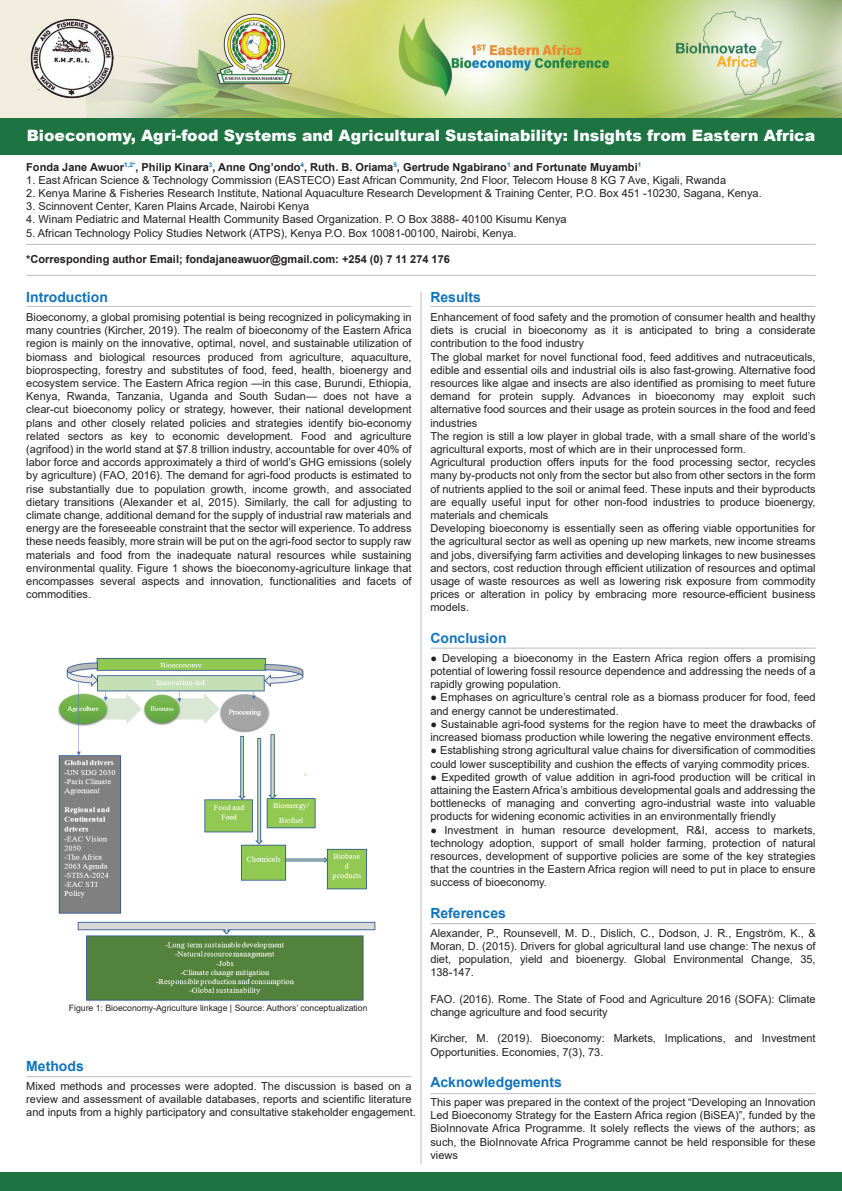
<style>
.page{position:relative;width:842px;height:1191px;background:#fff}
.page>*{position:absolute;margin:0;border:0;box-sizing:border-box;transform-origin:0 0}
.t1{font:900 15.7px "Arial";color:#fff}
.t2{font:700 14px "Arial";color:#1074bc}
.t3{font:11px/13.2px "Arial";color:#231f20}
.t4{font:700 11px "Arial";color:#231f20}
.t5{font:8.7px "Arial";color:#231f20}
</style>
<div class="page">
<div style="left:0;top:117px;width:842px;height:38px;background:#1e7343"></div>
<div style="left:0;top:0;width:842px;height:117px;background:#f1edde"></div>
<img style="left:86px;top:0;width:756px;height:117px">
<img style="left:30px;top:18px;width:83px;height:81px">
<hr style="left:26px;top:275px;width:790px;height:1px;background:#bcbdc0">
<hr style="left:26px;top:244px;width:790px;height:1px;background:#bcbdc0">
<img style="left:58px;top:658px;width:318px;height:343px">
<div style="left:0;top:1172px;width:842px;height:19px;background:#1e7343"></div>
<hr style="left:27px;top:306px;width:385px;height:1px;background:#bcbdc0">
<hr style="left:431px;top:306px;width:384px;height:1px;background:#bcbdc0">
<hr style="left:27px;top:1076px;width:385px;height:1px;background:#bcbdc0">
<hr style="left:431px;top:1093px;width:384px;height:1px;background:#bcbdc0">
<hr style="left:431px;top:923px;width:384px;height:1px;background:#bcbdc0">
<hr style="left:431px;top:648px;width:384px;height:1px;background:#bcbdc0">
<hr style="left:421px;top:292px;width:1px;height:872px;background:#bcbdc0">
<h1 class="t1" style="left:27px;top:124px;width:790px">Bioeconomy, Agri-food Systems and Agricultural Sustainability: Insights from Eastern Africa</h1>
<p class="t4" style="left:26px;top:159px;width:616px">Fonda Jane Awuor<sup>1,2*</sup>, Philip Kinara<sup>3</sup>, Anne Ong’ondo<sup>4</sup>, Ruth. B. Oriama<sup>5</sup>, Gertrude Ngabirano<sup>1</sup> and Fortunate Muyambi<sup>1</sup></p>
<p class="t3" style="left:26px;top:173px;width:701px">1. East African Science &amp; Technology Commission (EASTECO) East African Community, 2nd Floor, Telecom House 8 KG 7 Ave, Kigali, Rwanda</p>
<p class="t3" style="left:26px;top:186px;width:737px">2. Kenya Marine &amp; Fisheries Research Institute, National Aquaculture Research Development &amp; Training Center, P.O. Box 451 -10230, Sagana, Kenya.</p>
<p class="t3" style="left:26px;top:200px;width:285px">3. Scinnovent Center, Karen Plains Arcade, Nairobi Kenya</p>
<p class="t3" style="left:26px;top:213px;width:542px">4. Winam Pediatric and Maternal Health Community Based Organization. P. O Box 3888- 40100 Kisumu Kenya</p>
<p class="t3" style="left:26px;top:226px;width:492px">5. African Technology Policy Studies Network (ATPS), Kenya P.O. Box 10081-00100, Nairobi, Kenya.</p>
<p class="t4" style="left:26px;top:251px;width:425px">*Corresponding author Email; fondajaneawuor@gmail.com: +254 (0) 7 11 274 176</p>
<p class="t2" style="left:26px;top:287px;width:83px">Introduction</p>
<p class="t3" style="left:26px;top:310px;width:387px;text-align:justify">Bioeconomy, a global promising potential is being recognized in policymaking in many countries (Kircher, 2019). The realm of bioeconomy of the Eastern Africa region is mainly on the innovative, optimal, novel, and sustainable utilization of biomass and biological resources produced from agriculture, aquaculture, bioprospecting, forestry and substitutes of food, feed, health, bioenergy and ecosystem service. The Eastern Africa region —in this case, Burundi, Ethiopia, Kenya, Rwanda, Tanzania, Uganda and South Sudan— does not have a clear-cut bioeconomy policy or strategy, however, their national development plans and other closely related policies and strategies identify bio-economy related sectors as key to economic development. Food and agriculture (agrifood) in the world stand at $7.8 trillion industry, accountable for over 40% of labor force and accords approximately a third of world’s GHG emissions (solely by agriculture) (FAO, 2016). The demand for agri-food products is estimated to rise substantially due to population growth, income growth, and associated dietary transitions (Alexander et al, 2015). Similarly, the call for adjusting to climate change, additional demand for the supply of industrial raw materials and energy are the foreseeable constraint that the sector will experience. To address these needs feasibly, more strain will be put on the agri-food sector to supply raw materials and food from the inadequate natural resources while sustaining environmental quality. Figure 1 shows the bioeconomy-agriculture linkage that encompasses several aspects and innovation, functionalities and facets of commodities.</p>
<p class="t5" style="left:69px;top:1002px;width:300px">Figure 1: Bioeconomy-Agriculture linkage | Source: Authors’ conceptualization</p>
<p class="t2" style="left:26px;top:1056px;width:59px">Methods</p>
<p class="t3" style="left:26px;top:1079px;width:391px">Mixed methods and processes were adopted. The discussion is based on a review and assessment of available databases, reports and scientific literature and inputs from a highly participatory and consultative stakeholder engagement.</p>
<p class="t2" style="left:430px;top:287px;width:52px">Results</p>
<p class="t3" style="left:430px;top:310px;width:387px">Enhancement of food safety and the promotion of consumer health and healthy diets is crucial in bioeconomy as it is anticipated to bring a considerate contribution to the food industry<br>The global market for novel functional food, feed additives and nutraceuticals, edible and essential oils and industrial oils is also fast-growing. Alternative food resources like algae and insects are also identified as promising to meet future demand for protein supply. Advances in bioeconomy may exploit such alternative food sources and their usage as protein sources in the food and feed industries<br>The region is still a low player in global trade, with a small share of the world’s agricultural exports, most of which are in their unprocessed form.<br>Agricultural production offers inputs for the food processing sector, recycles many by-products not only from the sector but also from other sectors in the form of nutrients applied to the soil or animal feed. These inputs and their byproducts are equally useful input for other non-food industries to produce bioenergy, materials and chemicals<br>Developing bioeconomy is essentially seen as offering viable opportunities for the agricultural sector as well as opening up new markets, new income streams and jobs, diversifying farm activities and developing linkages to new businesses and sectors, cost reduction through efficient utilization of resources and optimal usage of waste resources as well as lowering risk exposure from commodity prices or alteration in policy by embracing more resource-efficient business models.</p>
<p class="t2" style="left:430px;top:628px;width:78px">Conclusion</p>
<p class="t3" style="left:430px;top:651px;width:387px;text-align:justify">● Developing a bioeconomy in the Eastern Africa region offers a promising potential of lowering fossil resource dependence and addressing the needs of a rapidly growing population.</p>
<p class="t3" style="left:430px;top:691px;width:387px">● Emphases on agriculture’s central role as a biomass producer for food, feed and energy cannot be underestimated.</p>
<p class="t3" style="left:430px;top:717px;width:387px">● Sustainable agri-food systems for the region have to meet the drawbacks of increased biomass production while lowering the negative environment effects.</p>
<p class="t3" style="left:430px;top:743px;width:387px">● Establishing strong agricultural value chains for diversification of commodities could lower susceptibility and cushion the effects of varying commodity prices.</p>
<p class="t3" style="left:430px;top:770px;width:387px;text-align:justify">● Expedited growth of value addition in agri-food production will be critical in attaining the Eastern Africa’s ambitious developmental goals and addressing the bottlenecks of managing and converting agro-industrial waste into valuable products for widening economic activities in an environmentally friendly</p>
<p class="t3" style="left:430px;top:823px;width:387px;text-align:justify">● Investment in human resource development, R&amp;I, access to markets, technology adoption, support of small holder farming, protection of natural resources, development of supportive policies are some of the key strategies that the countries in the Eastern Africa region will need to put in place to ensure success of bioeconomy.</p>
<p class="t2" style="left:430px;top:902px;width:77px">References</p>
<p class="t3" style="left:430px;top:926px;width:387px;text-align:justify">Alexander, P., Rounsevell, M. D., Dislich, C., Dodson, J. R., Engström, K., &amp; Moran, D. (2015). Drivers for global agricultural land use change: The nexus of diet, population, yield and bioenergy. Global Environmental Change, 35, 138-147.</p>
<p class="t3" style="left:430px;top:992px;width:387px">FAO. (2016). Rome. The State of Food and Agriculture 2016 (SOFA): Climate change agriculture and food security</p>
<p class="t3" style="left:430px;top:1031px;width:387px">Kircher, M. (2019). Bioeconomy: Markets, Implications, and Investment<br>Opportunities. Economies, 7(3), 73.</p>
<p class="t2" style="left:430px;top:1072px;width:133px">Acknowledgements</p>
<p class="t3" style="left:430px;top:1095px;width:387px;text-align:justify">This paper was prepared in the context of the project “Developing an Innovation Led Bioeconomy Strategy for the Eastern Africa region (BiSEA)”, funded by the BioInnovate Africa Programme. It solely reflects the views of the authors; as such, the BioInnovate Africa Programme cannot be held responsible for these views</p>
</div>
